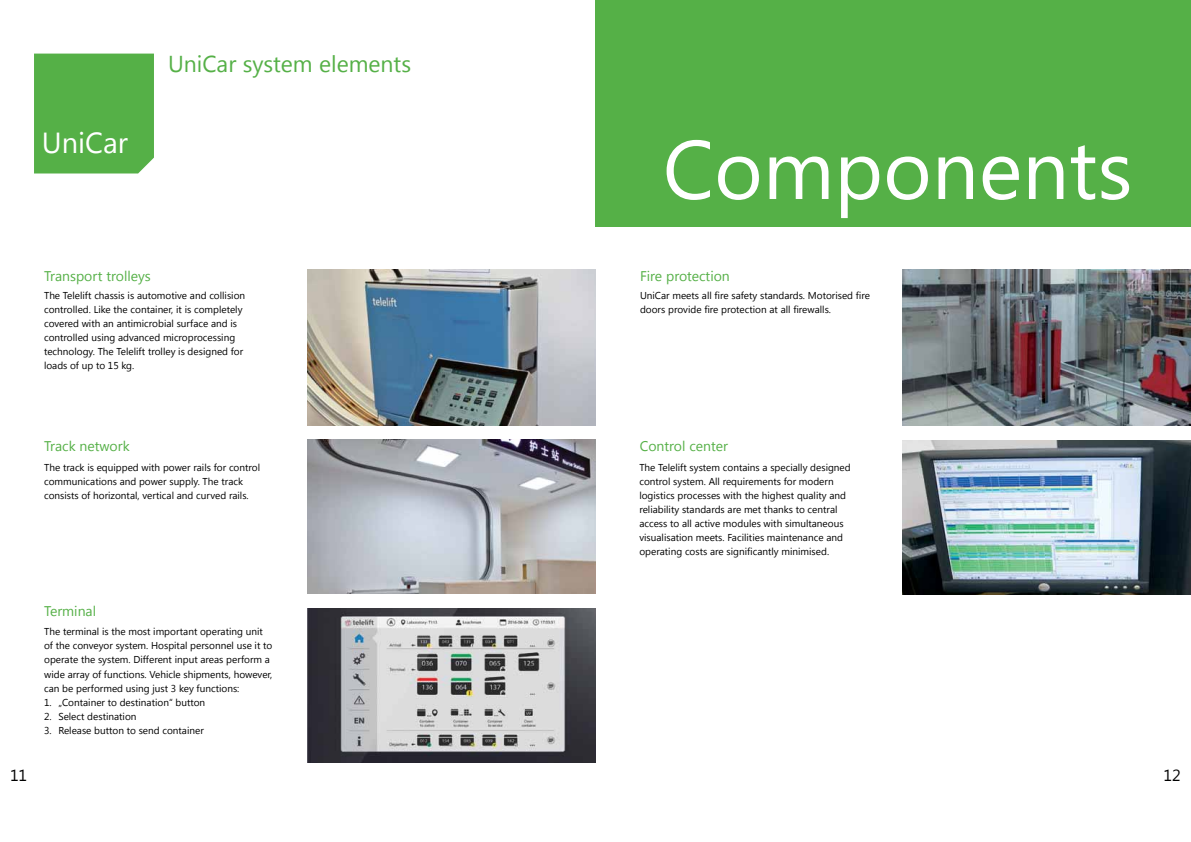
<style>
.page{position:relative;width:1191px;height:842px;background:#fff}
.page>*{position:absolute;margin:0;border:0;box-sizing:border-box;transform-origin:0 0}
.t1{font:83px "Segoe UI";color:#fff}
.t2{font:29px "Segoe UI";color:#fff}
.t3{font:23px "Segoe UI";color:#55b047}
.t4{font:16px "Segoe UI";color:#000}
.t5{font:14px "Segoe UI";color:#55b047}
.t6{font:10px/14px "Segoe UI";color:#000}
</style>
<div class="page">
<div style="left:595px;top:0;width:596px;height:227px;background:#55b047"></div>
<img style="left:902px;top:441px;width:289px;height:154px">
<div style="left:34px;top:54px;width:120px;height:119px;background:#55b047"></div>
<img style="left:307px;top:269px;width:288px;height:156px">
<img style="left:307px;top:608px;width:289px;height:154px">
<img style="left:307px;top:439px;width:288px;height:154px">
<img style="left:902px;top:269px;width:289px;height:156px">
<h2 class="t2" style="left:42px;top:123px;width:88px">UniCar</h2>
<h3 class="t3" style="left:168px;top:48px;width:245px">UniCar system elements</h3>
<h3 class="t5" style="left:44px;top:267px;width:108px">Transport trolleys</h3>
<p class="t6" style="left:44px;top:288px;width:203px">The Telelift chassis is automotive and collision controlled. Like the container, it is completely covered with an antimicrobial surface and is controlled using advanced microprocessing technology. The Telelift trolley is designed for loads of up to 15 kg.</p>
<h3 class="t5" style="left:44px;top:437px;width:87px">Track network</h3>
<p class="t6" style="left:44px;top:460px;width:217px">The track is equipped with power rails for control communications and power supply. The track consists of horizontal, vertical and curved rails.</p>
<h3 class="t5" style="left:44px;top:601px;width:53px">Terminal</h3>
<p class="t6" style="left:44px;top:624px;width:230px">The terminal is the most important operating unit of the conveyor system. Hospital personnel use it to operate the system. Different input areas perform a wide array of functions. Vehicle shipments, however, can be performed using just 3 key functions:</p>
<p class="t6" style="left:44px;top:694px;width:163px">1. „Container to destination“ button</p>
<p class="t6" style="left:44px;top:708px;width:94px">2. Select destination</p>
<p class="t6" style="left:44px;top:722px;width:161px">3. Release button to send container</p>
<h1 class="t1" style="left:663px;top:112px;width:471px">Components</h1>
<h3 class="t5" style="left:640px;top:267px;width:91px">Fire protection</h3>
<p class="t6" style="left:640px;top:288px;width:231px">UniCar meets all fire safety standards. Motorised fire doors provide fire protection at all firewalls.</p>
<h3 class="t5" style="left:639px;top:437px;width:90px">Control center</h3>
<p class="t6" style="left:639px;top:460px;width:213px">The Telelift system contains a specially designed control system. All requirements for modern logistics processes with the highest quality and reliability standards are met thanks to central access to all active modules with simultaneous visualisation meets. Facilities maintenance and operating costs are significantly minimised.</p>
<h3 class="t4" style="left:10px;top:764px;width:19px">11</h3>
<h3 class="t4" style="left:1163px;top:764px;width:19px">12</h3>
</div>
